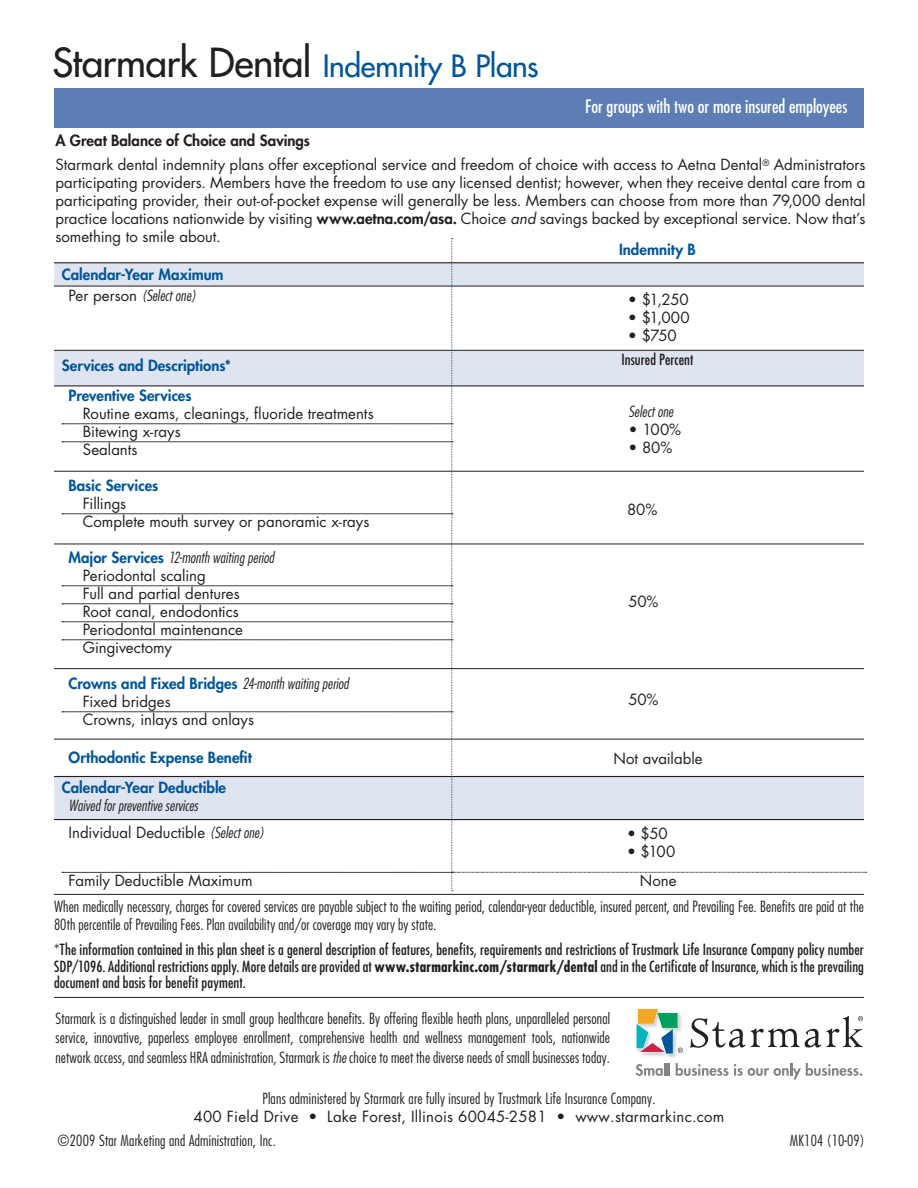
<style>
.page{position:relative;width:918px;height:1188px;background:#fff}
.page>*{position:absolute;margin:0;border:0;box-sizing:border-box;transform-origin:0 0}
.Body_Copy{font:30px "Futura";letter-spacing:-.015em;color:#015599}
.Body_Copy-2{font:condensed 18px "Futura";color:#fff}
.Body_Copy-3{font:15px/18px "Futura";color:#231f20;text-align:justify}
.Body_Copy-4{font:300 condensed 15px/19.5px "Futura";letter-spacing:.01em;color:#231f20;text-align:justify}
.Body_Copy-5{font:condensed 15px/16.5px "Futura";letter-spacing:.005em;color:#231f20;text-align:justify}
.Body_Copy-6{font:800 15px/18px "Futura";color:#015599}
.Body_Copy-7{font:italic 300 condensed 15px/18px "Futura";letter-spacing:.005em;color:#231f20}
.Body{font:300 condensed 15px "Futura";letter-spacing:.015em;color:#231f20}
.Body_Copy-8{font:800 15px "Futura";color:#231f20}
.s1{font-size:39px;color:#231f20}
.s2{font-weight:800}
.s3{font-style:italic}
.s4{font-weight:400;font-style:normal;font-stretch:normal}
.s5{font-weight:400;color:#231f20}
.s6{font-weight:800;font-style:normal;font-stretch:normal;color:#015599}
.s7{font-weight:300;font-style:italic;font-stretch:condensed;color:#231f20}
.s8{font-weight:300;font-style:italic;font-stretch:condensed}
.s9{font-weight:300}
.s10{font-weight:700}
</style>
<div class="page">
<hr style="left:54px;top:386px;width:810px;height:1px;background:#231f20">
<hr style="left:54px;top:262px;width:810px;height:1px;background:#231f20">
<hr style="left:54px;top:286px;width:810px;height:1px;background:#231f20">
<hr style="left:54px;top:471px;width:810px;height:1px;background:#231f20">
<hr style="left:54px;top:776px;width:810px;height:1px;background:#231f20">
<hr style="left:54px;top:544px;width:810px;height:1px;background:#231f20">
<hr style="left:54px;top:668px;width:810px;height:1px;background:#231f20">
<hr style="left:54px;top:350px;width:810px;height:1px;background:#231f20">
<hr style="left:54px;top:819px;width:810px;height:1px;background:#231f20">
<hr style="left:54px;top:997px;width:810px;height:1px;background:#231f20">
<svg style="left:690px;top:1018px;width:131px;height:30px"></svg>
<img style="left:636px;top:1024px;width:41px;height:34px">
<svg style="left:827px;top:1016px;width:36px;height:31px"></svg>
<svg style="left:637px;top:1009px;width:46px;height:45px"></svg>
<svg style="left:636px;top:1063px;width:34px;height:13px"></svg>
<svg style="left:676px;top:1063px;width:52px;height:13px"></svg>
<svg style="left:734px;top:1063px;width:128px;height:17px"></svg>
<hr style="left:54px;top:894px;width:810px;height:1px;background:#231f20">
<div style="left:54px;top:89px;width:810px;height:39px;background:#5c7eb5"></div>
<svg style="left:62px;top:238px;width:805px;height:653px"></svg>
<hr style="left:54px;top:739px;width:810px;height:1px;background:#231f20">
<p class="Body_Copy" style="left:52px;top:47px;width:488px"><span class="s1">Starmark Dental</span> Indemnity B Plans</p>
<p class="Body_Copy-2" style="left:585px;top:95px;width:264px">For groups with two or more insured employees</p>
<p class="Body_Copy-8" style="left:55px;top:130px;width:256px">A Great Balance of Choice and Savings</p>
<p class="Body_Copy-3" style="left:55px;top:156px;width:811px">Starmark dental indemnity plans offer exceptional service and freedom of choice with access to Aetna Dental<sup>®</sup> Administrators participating providers. Members have the freedom to use any licensed dentist; however, when they receive dental care from a participating provider, their out-of-pocket expense will generally be less. Members can choose from more than 79,000 dental practice locations nationwide by visiting <span class="s2">www.aetna.com/asa.</span> Choice <span class="s3">and</span> savings backed by exceptional service. Now that’s something to smile about.</p>
<p class="Body_Copy-6" style="left:619px;top:240px;width:78px">Indemnity B</p>
<p class="Body_Copy-6" style="left:62px;top:265px;width:163px">Calendar-Year Maximum</p>
<p class="Body_Copy-7" style="left:69px;top:286px;width:129px"><span class="s4">Per person</span> (Select one)</p>
<p class="Body_Copy-6" style="left:62px;top:356px;width:171px">Services and Descriptions*</p>
<p class="Body_Copy-6" style="left:69px;top:387px;width:124px">Preventive Services</p>
<p class="Body_Copy-3" style="left:83px;top:405px;width:292px">Routine exams, cleanings, fluoride treatments</p>
<p class="Body_Copy-3" style="left:83px;top:423px;width:99px">Bitewing x-rays</p>
<p class="Body_Copy-3" style="left:83px;top:441px;width:56px">Sealants</p>
<p class="Body_Copy-6" style="left:83px;top:477px;width:77px;text-indent:-14px">Basic Services<br><span class="s5">Fillings</span></p>
<p class="Body_Copy-3" style="left:83px;top:513px;width:288px">Complete mouth survey or panoramic x-rays</p>
<p class="Body_Copy-7" style="left:83px;top:549px;width:193px;text-indent:-14px"><span class="s6">Major Services</span> 12-month waiting period<br><span class="s4">Periodontal scaling</span></p>
<p class="Body_Copy-3" style="left:83px;top:585px;width:158px">Full and partial dentures</p>
<p class="Body_Copy-3" style="left:83px;top:603px;width:158px">Root canal, endodontics</p>
<p class="Body_Copy-3" style="left:83px;top:621px;width:162px">Periodontal maintenance</p>
<p class="Body_Copy-3" style="left:83px;top:639px;width:91px">Gingivectomy</p>
<p class="Body_Copy-6" style="left:83px;top:675px;width:267px;text-indent:-14px">Crowns and Fixed Bridges <span class="s7">24-month waiting period<br></span><span class="s5">Fixed bridges</span></p>
<p class="Body_Copy-3" style="left:83px;top:711px;width:173px">Crowns, inlays and onlays</p>
<p class="Body_Copy-6" style="left:69px;top:748px;width:185px">Orthodontic Expense Benefit</p>
<p class="Body_Copy-7" style="left:69px;top:778px;width:159px;text-indent:-7px"><span class="s6">Calendar-Year Deductible<br></span>Waived for preventive services</p>
<p class="Body_Copy-3" style="left:69px;top:823px;width:197px">Individual Deductible <span class="s8">(Select one)</span></p>
<p class="Body_Copy-3" style="left:69px;top:871px;width:186px">Family Deductible Maximum</p>
<p class="Body_Copy-3" style="left:628px;top:290px;width:63px"><span class="s9">•</span> $1,250</p>
<p class="Body_Copy-3" style="left:628px;top:308px;width:63px"><span class="s9">•</span> $1,000</p>
<p class="Body_Copy-3" style="left:628px;top:326px;width:51px"><span class="s9">•</span> $750</p>
<p class="Body_Copy-5" style="left:621px;top:351px;width:74px">Insured Percent</p>
<p class="Body_Copy-7" style="left:628px;top:403px;width:46px">Select one</p>
<p class="Body_Copy-3" style="left:628px;top:420px;width:54px"><span class="s9">•</span> 100%</p>
<p class="Body_Copy-3" style="left:628px;top:438px;width:45px">• 80%</p>
<p class="Body_Copy-3" style="left:627px;top:500px;width:32px">80%</p>
<p class="Body_Copy-3" style="left:628px;top:593px;width:32px">50%</p>
<p class="Body_Copy-3" style="left:628px;top:690px;width:32px">50%</p>
<p class="Body_Copy-3" style="left:614px;top:749px;width:91px">Not available</p>
<p class="Body_Copy-3" style="left:627px;top:824px;width:42px">• $50</p>
<p class="Body_Copy-3" style="left:627px;top:842px;width:50px">• $100</p>
<p class="Body_Copy-3" style="left:640px;top:871px;width:38px">None</p>
<p class="Body_Copy-4" style="left:54px;top:897px;width:811px;line-height:18px">When medically necessary, charges for covered services are payable subject to the waiting period, calendar-year deductible, insured percent, and Prevailing Fee. Benefits are paid at the<br>80th percentile of Prevailing Fees. Plan availability and/or coverage may vary by state.</p>
<p class="Body_Copy-5" style="left:54px;top:941px;width:812px">*The information contained in this plan sheet is a general description of features, benefits, requirements and restrictions of Trustmark Life Insurance Company policy number SDP/1096. Additional restrictions apply. More details are provided at <span class="s10">www.starmarkinc.com/starmark/dental</span> and in the Certificate of Insurance, which is the prevailing document and basis for benefit payment.</p>
<p class="Body_Copy-4" style="left:56px;top:1008px;width:556px">Starmark is a distinguished leader in small group healthcare benefits. By offering flexible heath plans, unparalleled personal service, innovative, paperless employee enrollment, comprehensive health and wellness management tools, nationwide network access, and seamless HRA administration, Starmark is <span class="s3">the</span> choice to meet the diverse needs of small businesses today.</p>
<p class="Body_Copy-4" style="left:263px;top:1089px;width:394px">Plans administered by Starmark are fully insured by Trustmark Life Insurance Company.</p>
<p class="Body_Copy-3" style="left:194px;top:1108px;width:532px">400 Field Drive • Lake Forest, Illinois 60045-2581 • www.starmarkinc.com</p>
<p class="Body" style="left:58px;top:1131px;width:220px">©2009 Star Marketing and Administration, Inc.</p>
<p class="Body" style="left:790px;top:1131px;width:76px">MK104 (10-09)</p>
</div>
